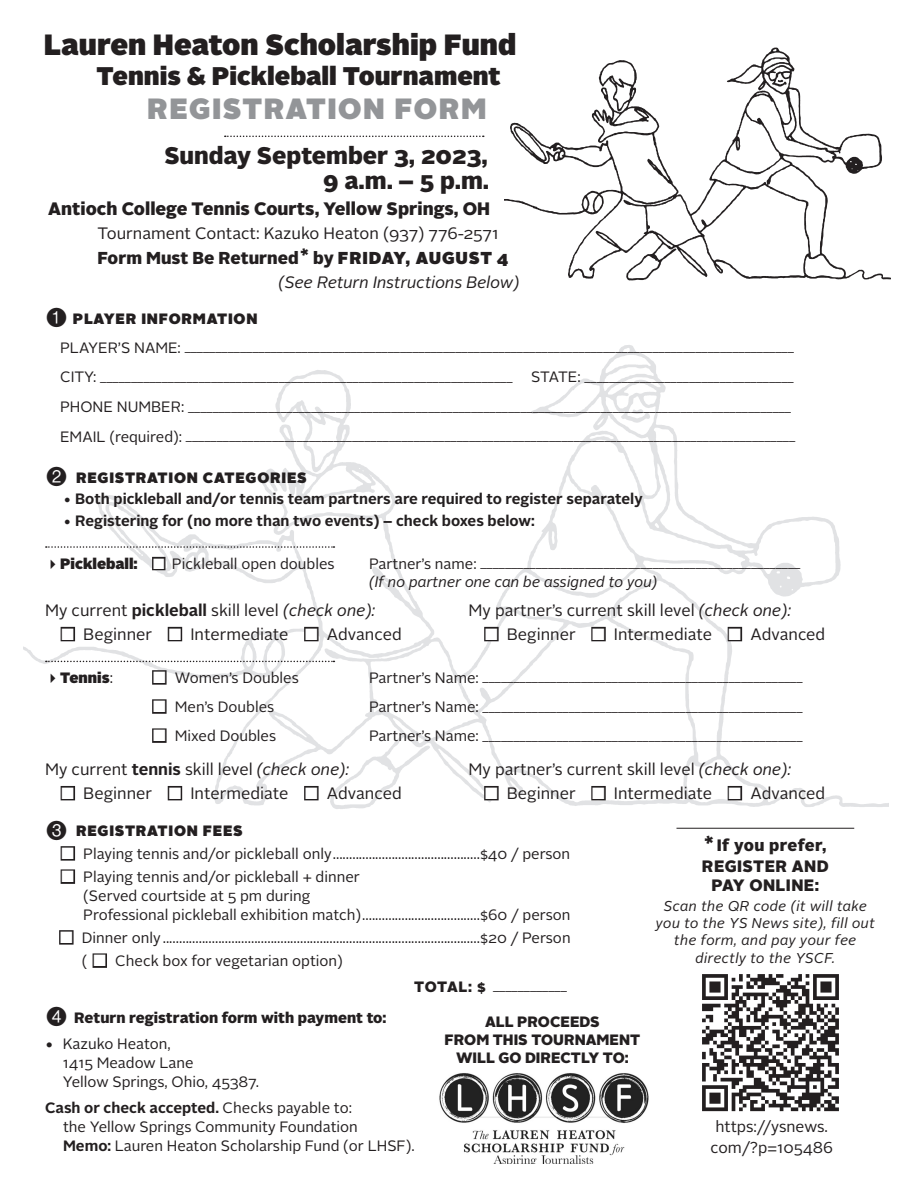
<style>
.page{position:relative;width:918px;height:1188px;background:#fff}
.page>*{position:absolute;margin:0;border:0;box-sizing:border-box;transform-origin:0 0}
.t1{font:900 29.25px "Alright Sans";color:#231f20}
.t2{font:900 29.25px "Alright Sans";letter-spacing:.05em;color:#939598}
.t3{font:900 25.5px "Alright Sans";color:#231f20}
.t4{font:900 24px/24.6px "Alright Sans";color:#231f20;text-align:right}
.t5{font:900 18px "Alright Sans";color:#231f20}
.t6{font:900 17.25px "Alright Sans";color:#231f20}
.t7{font:16.5px "Alright Sans";color:#231f20}
.t8{font:900 16.5px/20.9px "Alright Sans";letter-spacing:.025em;color:#231f20}
.t9{font:italic 16.5px "Alright Sans";color:#231f20}
.t10{font:15.75px/20.9px "Alright Sans";color:#231f20;text-align:center}
.t11{font:15px/18.8px "Alright Sans";color:#231f20}
.t12{font:700 15px "Alright Sans";color:#231f20}
.t13{font:900 15px/18px "Alright Sans";color:#231f20;text-align:center}
.t14{font:900 15px "Alright Sans";letter-spacing:.05em;color:#231f20}
.t15{font:italic 15px "Alright Sans";color:#231f20}
.t16{font:italic 14.25px/17.2px "Alright Sans";letter-spacing:.025em;color:#231f20;text-align:center}
.t17{font:11.25px "Alright Sans";color:#231f20}
.s1{font-size:21.75px}
.s2{font-style:inherit}
.s3{font-family:"Circle Frame Neg";font-weight:400;font-size:26.25px}
.s4{font-size:15px}
.s5{font-weight:900}
.s6{color:#fff}
.s7{font-weight:700}
.s8{font-style:italic}
.s9{font-weight:400}
.s10{font-weight:900;font-size:15px}
.s11{font-size:24px}
</style>
<div class="page">
<img style="left:23px;top:345px;width:865px;height:539px">
<svg style="left:46px;top:546px;width:288px;height:2px"></svg>
<svg style="left:46px;top:661px;width:288px;height:1px"></svg>
<div style="left:152px;top:557px;width:13px;height:13px;border:3px solid #231f20"></div>
<div style="left:61px;top:627px;width:14px;height:14px;border:3px solid #231f20"></div>
<div style="left:168px;top:627px;width:14px;height:14px;border:3px solid #231f20"></div>
<div style="left:304px;top:627px;width:15px;height:14px;border:3px solid #231f20"></div>
<div style="left:484px;top:627px;width:15px;height:14px;border:3px solid #231f20"></div>
<div style="left:591px;top:627px;width:15px;height:14px;border:3px solid #231f20"></div>
<div style="left:728px;top:627px;width:14px;height:14px;border:3px solid #231f20"></div>
<div style="left:152px;top:670px;width:15px;height:15px;border:3px solid #231f20"></div>
<div style="left:152px;top:699px;width:15px;height:15px;border:3px solid #231f20"></div>
<div style="left:152px;top:728px;width:15px;height:15px;border:3px solid #231f20"></div>
<div style="left:61px;top:786px;width:14px;height:14px;border:3px solid #231f20"></div>
<div style="left:168px;top:786px;width:14px;height:14px;border:3px solid #231f20"></div>
<div style="left:304px;top:786px;width:15px;height:14px;border:3px solid #231f20"></div>
<div style="left:484px;top:786px;width:15px;height:14px;border:3px solid #231f20"></div>
<div style="left:591px;top:786px;width:15px;height:14px;border:3px solid #231f20"></div>
<div style="left:728px;top:786px;width:14px;height:14px;border:3px solid #231f20"></div>
<div style="left:61px;top:846px;width:14px;height:15px;border:3px solid #231f20"></div>
<div style="left:61px;top:869px;width:14px;height:15px;border:3px solid #231f20"></div>
<div style="left:59px;top:930px;width:15px;height:15px;border:3px solid #231f20"></div>
<div style="left:93px;top:953px;width:14px;height:15px;border:3px solid #231f20"></div>
<svg style="left:225px;top:136px;width:259px;height:1px"></svg>
<img style="left:702px;top:974px;width:137px;height:138px">
<hr style="left:676px;top:828px;width:178px;height:1px;background:#231f20">
<img style="left:505px;top:47px;width:386px;height:234px">
<img style="left:439px;top:1073px;width:210px;height:91px">
<p class="t1" style="left:44px;top:23px;width:474px">Lauren Heaton Scholarship Fund</p>
<p class="t3" style="left:96px;top:58px;width:406px">Tennis &amp; Pickleball Tournament</p>
<p class="t2" style="left:147px;top:88px;width:341px">REGISTRATION FORM</p>
<p class="t4" style="left:164px;top:143px;width:326px">Sunday September 3, 2023,<br>9 a.m. – 5 p.m.</p>
<p class="t5" style="left:48px;top:195px;width:443px">Antioch College Tennis Courts, Yellow Springs, OH</p>
<p class="t7" style="left:97px;top:222px;width:403px">Tournament Contact: Kazuko Heaton (937) 776-2571</p>
<p class="t6" style="left:98px;top:245px;width:413px">Form Must Be Returned<span class="s1">*</span> by <span class="s2">FRIDAY, AUGUST 4</span></p>
<p class="t9" style="left:279px;top:271px;width:242px">(See Return Instructions Below)</p>
<p class="t14" style="left:45px;top:307px;width:214px"><span class="s3">1</span> PLAYER INFORMATION</p>
<p class="t17" style="left:60px;top:340px;width:735px"><span class="s4">PLAYER’S NAME:</span> ___________________________________________________________________________________________________</p>
<p class="t17" style="left:60px;top:370px;width:735px"><span class="s4">CITY:</span> ___________________________________________________________________ <span class="s4">STATE:</span> __________________________________</p>
<p class="t17" style="left:60px;top:400px;width:733px"><span class="s4">PHONE NUMBER:</span> __________________________________________________________________________________________________</p>
<p class="t17" style="left:60px;top:430px;width:737px"><span class="s4">EMAIL (required):</span> ___________________________________________________________________________________________________</p>
<p class="t14" style="left:45px;top:467px;width:263px"><span class="s3">2</span> REGISTRATION CATEGORIES</p>
<p class="t12" style="left:63px;top:489px;width:581px">• Both pickleball and/or tennis team partners are required to register separately</p>
<p class="t12" style="left:63px;top:510px;width:473px">• Registering for (no more than two events) – check boxes below:</p>
<p class="t11" style="left:45px;top:554px;width:291px">✔<span class="s5">Pickleball:</span> <span class="s6">■</span> Pickleball open doubles</p>
<p class="t17" style="left:369px;top:556px;width:433px"><span class="s4">Partner’s name:</span> ____________________________________________________</p>
<p class="t15" style="left:369px;top:571px;width:290px">(If no partner one can be assigned to you)</p>
<p class="t7" style="left:45px;top:599px;width:332px">My current <span class="s7">pickleball</span> skill level <span class="s8">(check one):</span></p>
<p class="t7" style="left:62px;top:623px;width:342px"><span class="s6">■</span> Beginner <span class="s6">■</span> Intermediate <span class="s6">■</span> Advanced</p>
<p class="t7" style="left:469px;top:599px;width:324px">My partner’s current skill level <span class="s8">(check one):</span></p>
<p class="t7" style="left:485px;top:623px;width:342px"><span class="s6">■</span> Beginner <span class="s6">■</span> Intermediate <span class="s6">■</span> Advanced</p>
<p class="t14" style="left:45px;top:667px;width:69px">✔Tennis<span class="s9">:</span></p>
<p class="t11" style="left:153px;top:669px;width:147px"><span class="s6">■</span> Women’s Doubles</p>
<p class="t17" style="left:369px;top:671px;width:435px"><span class="s4">Partner’s Name:</span> ____________________________________________________</p>
<p class="t11" style="left:153px;top:698px;width:123px"><span class="s6">■</span> Men’s Doubles</p>
<p class="t17" style="left:369px;top:700px;width:435px"><span class="s4">Partner’s Name:</span> ____________________________________________________</p>
<p class="t11" style="left:153px;top:727px;width:125px"><span class="s6">■</span> Mixed Doubles</p>
<p class="t17" style="left:369px;top:729px;width:435px"><span class="s4">Partner’s Name:</span> ____________________________________________________</p>
<p class="t7" style="left:45px;top:758px;width:306px">My current <span class="s7">tennis</span> skill level <span class="s8">(check one):</span></p>
<p class="t7" style="left:62px;top:782px;width:342px"><span class="s6">■</span> Beginner <span class="s6">■</span> Intermediate <span class="s6">■</span> Advanced</p>
<p class="t7" style="left:469px;top:758px;width:324px">My partner’s current skill level <span class="s8">(check one):</span></p>
<p class="t7" style="left:485px;top:782px;width:342px"><span class="s6">■</span> Beginner <span class="s6">■</span> Intermediate <span class="s6">■</span> Advanced</p>
<p class="t14" style="left:45px;top:820px;width:199px"><span class="s3">3</span> REGISTRATION FEES</p>
<p class="t11" style="left:62px;top:845px;width:510px"><span class="s6">■</span> Playing tennis and/or pickleball only.............................................$40 / person</p>
<p class="t11" style="left:83px;top:868px;width:489px;text-indent:-22px"><span class="s6">■</span> Playing tennis and/or pickleball + dinner<br>(Served courtside at 5 pm during<br>Professional pickleball exhibition match)....................................$60 / person</p>
<p class="t11" style="left:82px;top:927px;width:490px;line-height:23.2px;text-indent:-22px"><span class="s6">■</span> Dinner only .................................................................................................$20 / Person ( <span class="s6">■</span> Check box for vegetarian option)</p>
<p class="t17" style="left:414px;top:979px;width:154px"><span class="s10">TOTAL: $</span> ____________</p>
<p class="t13" style="left:45px;top:1009px;width:343px"><span class="s3">4</span> Return registration form with payment to:</p>
<p class="t11" style="left:63px;top:1035px;width:198px;text-indent:-18px"><span class="s5">•</span> Kazuko Heaton,<br>1415 Meadow Lane<br>Yellow Springs, Ohio, 45387.</p>
<p class="t11" style="left:63px;top:1099px;width:353px;text-indent:-18px"><span class="s7">Cash or check accepted.</span> Checks payable to:<br>the Yellow Springs Community Foundation<br><span class="s7">Memo:</span> Lauren Heaton Scholarship Fund (or LHSF).</p>
<p class="t13" style="left:445px;top:1013px;width:197px">ALL PROCEEDS<br>FROM THIS TOURNAMENT<br>WILL GO DIRECTLY TO:</p>
<p class="t8" style="left:702px;top:835px;width:128px"><span class="s11">*</span>If you prefer,<br>REGISTER AND</p>
<p class="t8" style="left:712px;top:875px;width:109px">PAY ONLINE:</p>
<p class="t16" style="left:656px;top:897px;width:221px">Scan the QR code (it will take you to the YS News site), fill out the form, and pay your fee directly to the YSCF.</p>
<p class="t10" style="left:711px;top:1116px;width:124px">https://ysnews. com/?p=105486</p>
</div>
